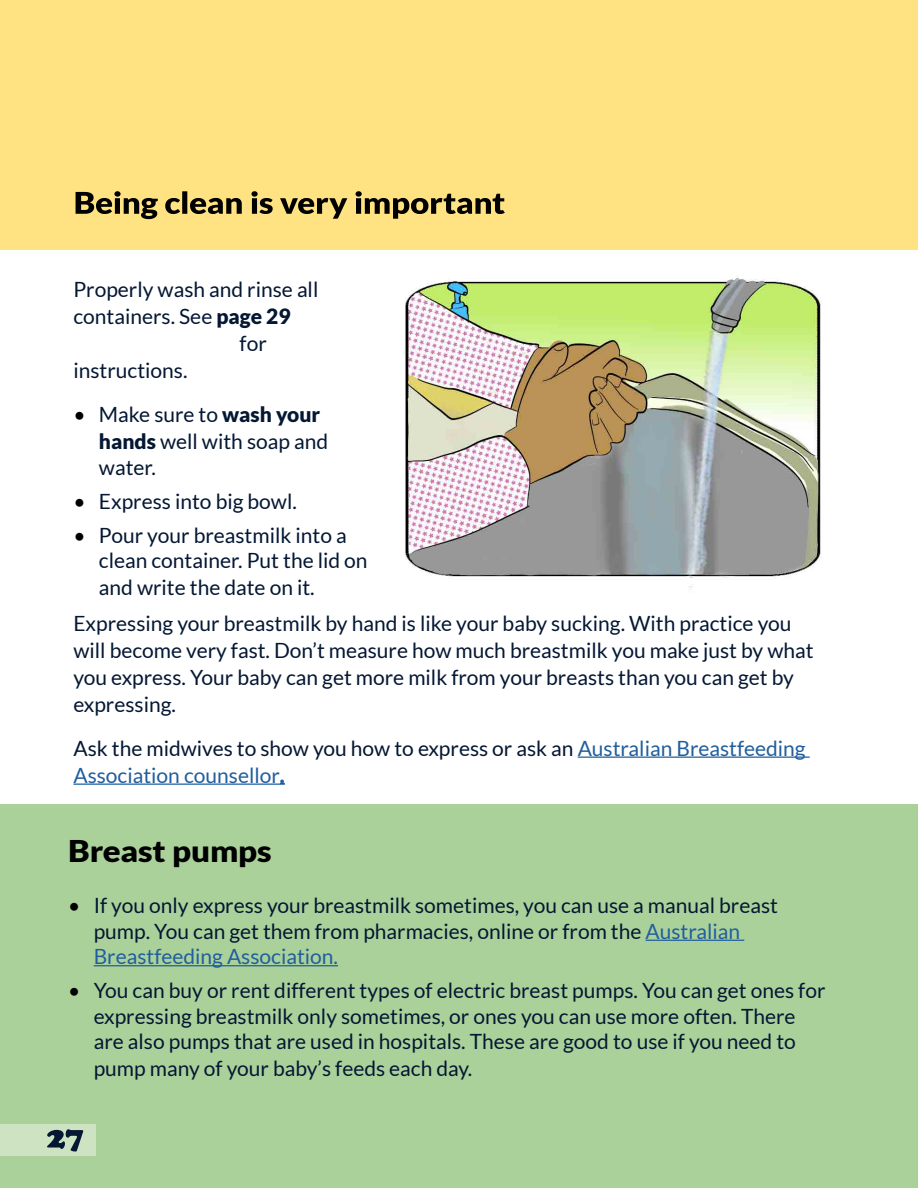
<style>
.page{position:relative;width:918px;height:1188px;background:#fff}
.page>*{position:absolute;margin:0;border:0;box-sizing:border-box;transform-origin:0 0}
.t1{font:900 30px "Lato";letter-spacing:-.005em;color:#000;scale:1.1 1}
.t2{font:21px/26.2px "Lato";color:#041733}
.t3{font:21px/27px "Lato";color:#215e9e}
.s1{font-weight:900}
.s2{color:#000}
.s3{color:#041733}
.s4{color:#215e9e}
</style>
<div class="page">
<div style="left:0;top:804px;width:918px;height:384px;background:#abd19a"></div>
<hr style="left:646px;top:940px;width:98px;height:1px;background:#215e9e">
<hr style="left:94px;top:965px;width:244px;height:1px;background:#215e9e">
<hr style="left:578px;top:757px;width:232px;height:1px;background:#215e9e">
<hr style="left:73px;top:784px;width:207px;height:1px;background:#215e9e">
<div style="left:0;top:0;width:918px;height:249px;background:#ffe382"></div>
<div style="left:0;top:1124px;width:95px;height:31px;background:#cde3c2"></div>
<svg style="left:47px;top:1129px;width:36px;height:22px"></svg>
<img style="left:379px;top:249px;width:468px;height:340px">
<svg style="left:76px;top:191px;width:429px;height:28px"></svg>
<p class="t2" style="left:73px;top:276px;width:246px">Properly wash and rinse all</p>
<p class="t2" style="left:73px;top:303px;width:219px">containers. See <span class="s1">page 29</span></p>
<p class="t2" style="left:240px;top:330px;width:29px">for</p>
<p class="t2" style="left:73px;top:357px;width:116px">instructions.</p>
<p class="t2" style="left:99px;top:401px;width:231px;text-indent:-26px"><span class="s2">•</span> Make sure to <span class="s1">wash your hands</span> well with soap and water.</p>
<p class="t2" style="left:73px;top:488px;width:225px"><span class="s2">•</span> Express into big bowl.</p>
<p class="t2" style="left:99px;top:522px;width:270px;text-indent:-26px"><span class="s2">•</span> Pour your breastmilk into a clean container. Put the lid on and write the date on it.</p>
<p class="t2" style="left:73px;top:609px;width:742px;line-height:27px">Expressing your breastmilk by hand is like your baby sucking. With practice you will become very fast. Don’t measure how much breastmilk you make just by what you express. Your baby can get more milk from your breasts than you can get by expressing.</p>
<p class="t3" style="left:73px;top:734px;width:734px"><span class="s3">Ask the midwives to show you how to express or ask an</span> Australian Breastfeeding<br>Association counsellor<span class="s1">.</span></p>
<h1 class="t1" style="left:68px;top:834px;width:187px">Breast pumps</h1>
<p class="t2" style="left:94px;top:893px;width:686px;line-height:25.5px;text-indent:-26px"><span class="s2">•</span> If you only express your breastmilk sometimes, you can use a manual breast pump. You can get them from pharmacies, online or from the <span class="s4">Australian<br>Breastfeeding Association.</span></p>
<p class="t2" style="left:94px;top:978px;width:733px;text-indent:-26px"><span class="s2">•</span> You can buy or rent different types of electric breast pumps. You can get ones for expressing breastmilk only sometimes, or ones you can use more often. There are also pumps that are used in hospitals. These are good to use if you need to pump many of your baby’s feeds each day.</p>
</div>
